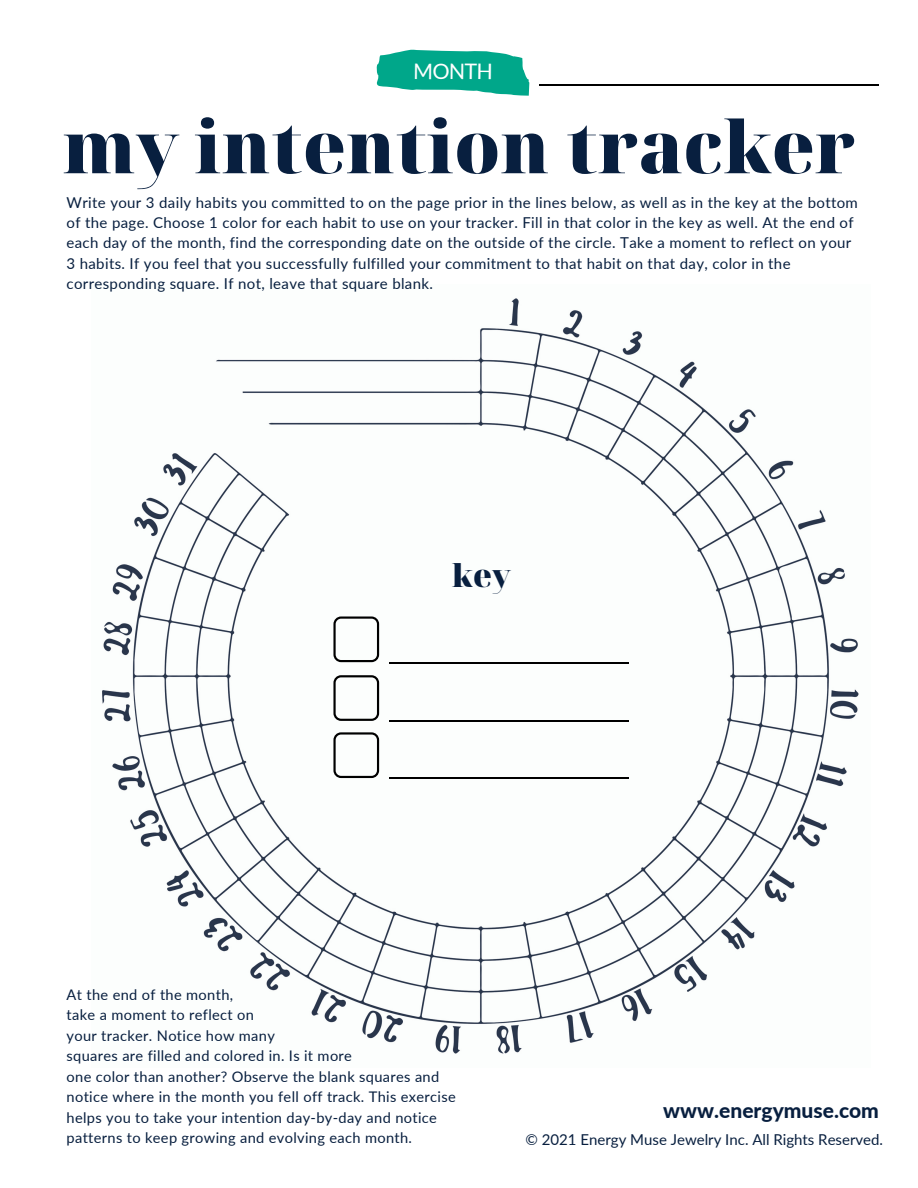
<style>
.page{position:relative;width:918px;height:1188px;background:#fff}
.page>*{position:absolute;margin:0;border:0;box-sizing:border-box;transform-origin:0 0}
.t1{font:900 72px "Noto Serif Display";color:#081f3f}
.t2{font:900 31.5px "Noto Serif Display";color:#081f3f}
.t3{font:21.45px "Lato";color:#fff}
.t4{font:800 21px "Lato";color:#081f3f}
.t5{font:15px/20.2px "Lato";letter-spacing:.025em;color:#081f3f}
.t6{font:15px "Lato";color:#081f3f}
.t7{font:14.7px/20.5px "Lato";letter-spacing:.025em;color:#081f3f}
</style>
<div class="page">
<img style="left:102px;top:298px;width:757px;height:756px">
<svg style="left:376px;top:49px;width:154px;height:47px"></svg>
<hr style="left:539px;top:84px;width:340px;height:1px;background:#000">
<div style="left:333px;top:617px;width:46px;height:45px;border:2px solid #000;border-radius:7px"></div>
<hr style="left:390px;top:662px;width:239px;height:1px;background:#000">
<div style="left:333px;top:675px;width:46px;height:46px;border:2px solid #000;border-radius:7px"></div>
<hr style="left:390px;top:721px;width:239px;height:1px;background:#000">
<div style="left:333px;top:732px;width:46px;height:46px;border:2px solid #000;border-radius:7px"></div>
<hr style="left:390px;top:778px;width:239px;height:1px;background:#000">
<p class="t3" style="left:414px;top:57px;width:81px;rotate:1deg">MONTH</p>
<p class="t1" style="left:63px;top:96px;width:794px">my intention tracker</p>
<p class="t5" style="left:67px;top:192px;width:793px">Write your 3 daily habits you committed to on the page prior in the lines below, as well as in the key at the bottom of the page. Choose 1 color for each habit to use on your tracker. Fill in that color in the key as well. At the end of each day of the month, find the corresponding date on the outside of the circle. Take a moment to reflect on your 3 habits. If you feel that you successfully fulfilled your commitment to that habit on that day, color in the corresponding square. If not, leave that square blank.</p>
<p class="t2" style="left:452px;top:554px;width:60px">key</p>
<p class="t7" style="left:67px;top:984px;width:168px">At the end of the month,</p>
<p class="t7" style="left:67px;top:1004px;width:189px">take a moment to reflect on</p>
<p class="t7" style="left:67px;top:1025px;width:210px">your tracker. Notice how many</p>
<p class="t7" style="left:67px;top:1045px;width:287px">squares are filled and colored in. Is it more</p>
<p class="t7" style="left:67px;top:1066px;width:391px">one color than another? Observe the blank squares and notice where in the month you fell off track. This exercise helps you to take your intention day-by-day and notice patterns to keep growing and evolving each month.</p>
<p class="t4" style="left:663px;top:1097px;width:217px">www.energymuse.com</p>
<p class="t6" style="left:526px;top:1130px;width:359px">© 2021 Energy Muse Jewelry Inc. All Rights Reserved.</p>
</div>
